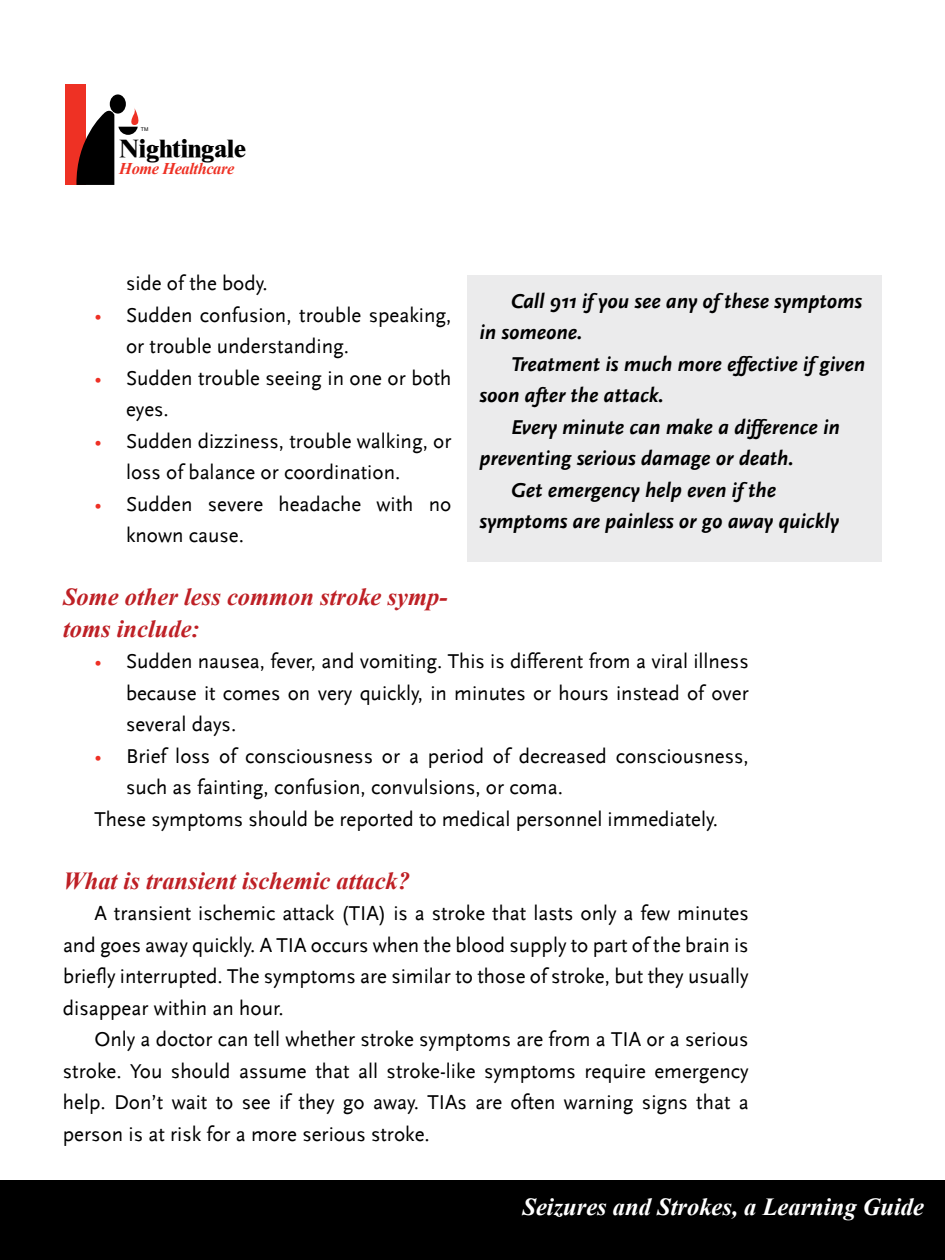
<style>
.page{position:relative;width:945px;height:1260px;background:#fff}
.page>*{position:absolute;margin:0;border:0;box-sizing:border-box;transform-origin:0 0}
.t1{font:800 25.2px "Times New Roman";letter-spacing:-.01em;color:#000}
.t2{font:italic 700 24.5px/31.5px "Times New Roman";color:#be2025}
.t3{font:italic 700 24.5px "Times New Roman";color:#fff}
.t4{font:21px/31.5px "Scala Sans";color:#000}
.t5{font:italic 700 21px/31.5px "Scala Sans";color:#000}
.t6{font:italic 700 16.45px "Times New Roman";letter-spacing:-.025em;color:#ee3124}
.t7{font:5.25px "Arial";color:#000}
.s1{color:#ee3025}
</style>
<div class="page">
<div style="left:0;top:1181px;width:945px;height:79px;background:#000"></div>
<div style="left:66px;top:85px;width:20px;height:100px;background:#ee3124"></div>
<div style="left:110px;top:94px;width:16px;height:20px;background:#000;border-radius:50%"></div>
<svg style="left:76px;top:106px;width:63px;height:79px"></svg>
<div style="left:467px;top:275px;width:415px;height:287px;background:#ebebec"></div>
<p class="t7" style="left:141px;top:126px;width:9px">TM</p>
<p class="t6" style="left:119px;top:157px;width:117px">Home Healthcare</p>
<p class="t1" style="left:119px;top:133px;width:128px">Nightingale</p>
<p class="t4" style="left:126px;top:268px;width:143px">side of the body.</p>
<p class="t4" style="left:126px;top:300px;width:327px;text-indent:-32px"><span class="s1">•</span> Sudden confusion, trouble speaking, or trouble understanding.</p>
<p class="t4" style="left:126px;top:363px;width:327px;text-indent:-32px"><span class="s1">•</span> Sudden trouble seeing in one or both eyes.</p>
<p class="t4" style="left:126px;top:426px;width:327px;text-indent:-32px"><span class="s1">•</span> Sudden dizziness, trouble walking, or loss of balance or coordination.</p>
<p class="t4" style="left:126px;top:489px;width:327px;text-indent:-32px"><span class="s1">•</span> Sudden severe headache with no known cause.</p>
<p class="t5" style="left:480px;top:286px;width:384px;text-indent:32px">Call 911 if you see any of these symptoms in someone.</p>
<p class="t5" style="left:480px;top:349px;width:387px;text-indent:32px">Treatment is much more effective if given soon after the attack.</p>
<p class="t5" style="left:511px;top:412px;width:330px">Every minute can make a difference in</p>
<p class="t5" style="left:480px;top:443px;width:316px">preventing serious damage or death.</p>
<p class="t5" style="left:511px;top:475px;width:266px">Get emergency help even if the</p>
<p class="t5" style="left:480px;top:506px;width:361px">symptoms are painless or go away quickly</p>
<p class="t2" style="left:63px;top:581px;width:386px">Some other less common stroke symp&shy;toms include:</p>
<p class="t4" style="left:126px;top:646px;width:624px;text-align:justify;text-indent:-32px"><span class="s1">•</span> Sudden nausea, fever, and vomiting. This is different from a viral illness because it comes on very quickly, in minutes or hours instead of over several days.</p>
<p class="t4" style="left:94px;top:741px;width:656px"><span class="s1">•</span> Brief loss of consciousness or a period of decreased consciousness,</p>
<p class="t4" style="left:126px;top:772px;width:439px">such as fainting, confusion, convulsions, or coma.</p>
<p class="t4" style="left:94px;top:804px;width:625px">These symptoms should be reported to medical personnel immediately.</p>
<p class="t2" style="left:63px;top:864px;width:349px">What is transient ischemic attack?</p>
<p class="t4" style="left:63px;top:898px;width:687px;text-align:justify;text-indent:32px">A transient ischemic attack (TIA) is a stroke that lasts only a few minutes and goes away quickly. A TIA occurs when the blood supply to part of the brain is briefly interrupted. The symptoms are similar to those of stroke, but they usually disappear within an hour.</p>
<p class="t4" style="left:63px;top:1024px;width:687px;text-align:justify;text-indent:32px">Only a doctor can tell whether stroke symptoms are from a TIA or a serious stroke. You should assume that all stroke-like symptoms require emergency help. Don’t wait to see if they go away. TIAs are often warning signs that a person is at risk for a more serious stroke.</p>
<p class="t3" style="left:522px;top:1190px;width:403px">Seizures and Strokes, a Learning Guide</p>
</div>
